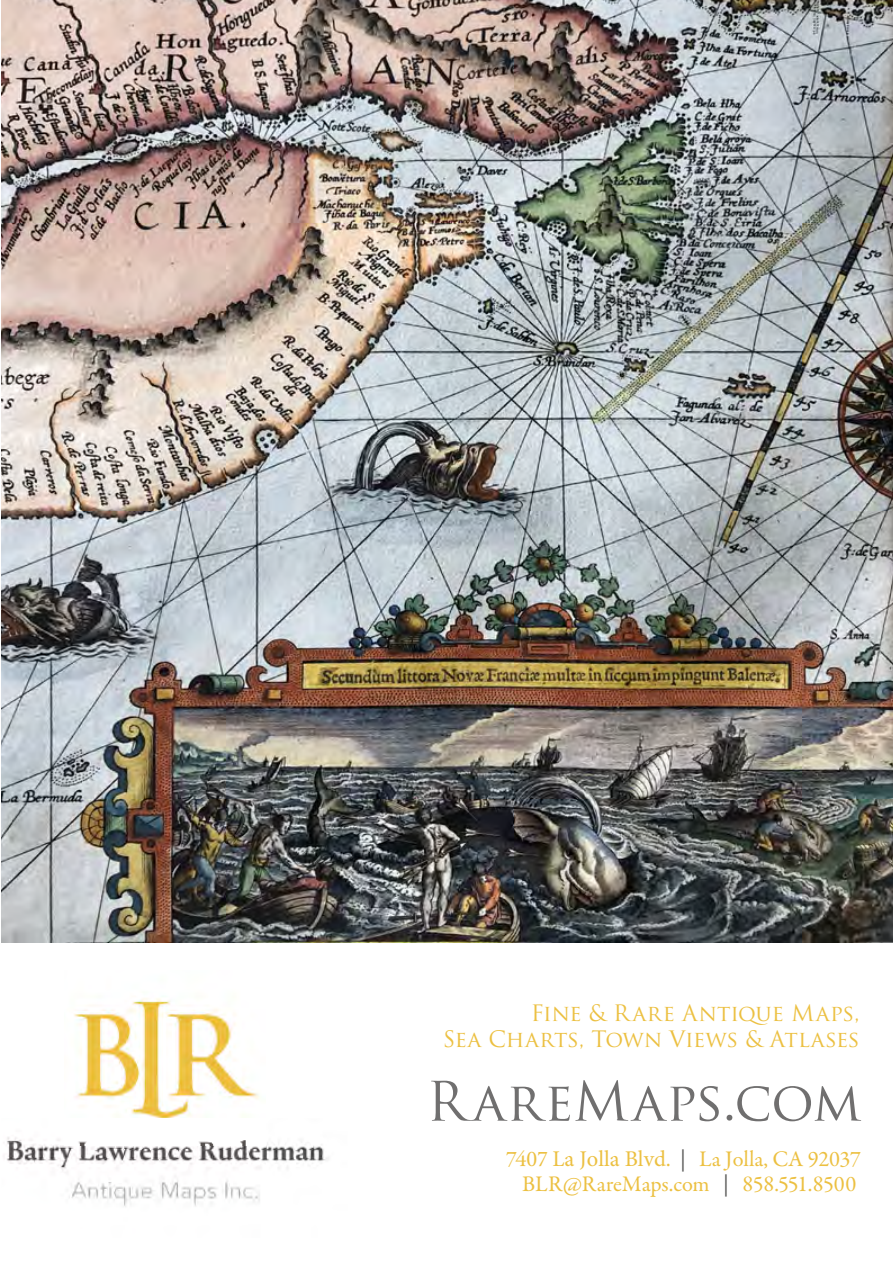
<style>
.page{position:relative;width:893px;height:1263px;background:#fff}
.page>*{position:absolute;margin:0;border:0;box-sizing:border-box;transform-origin:0 0}
.t1{font:52.95px "Trajan Pro";letter-spacing:.02em;color:#706f6f}
.t2{font:22.5px/25.5px "Garamond Premr Pro";letter-spacing:-.01em;color:#ecc041;text-align:center}
.t3{font:22.05px/26px "Trajan Pro";letter-spacing:-.005em;color:#ecc041;text-align:right}
.s1{font-family:"Minion Pro"}
.s2{color:#575756}
</style>
<div class="page">
<img style="left:7px;top:1137px;width:322px;height:70px">
<img style="left:64px;top:998px;width:201px;height:147px">
<img style="left:2px;top:0;width:891px;height:943px">
<p class="t3" style="left:443px;top:1000px;width:418px">Fine &amp; Rare Antique Maps,<br>Sea Charts, Town Views &amp; Atlases</p>
<h1 class="t1" style="left:426px;top:1068px;width:436px">RareMaps.com</h1>
<p class="t2" style="left:506px;top:1146px;width:357px">74<span class="s1">07 La Jolla Blvd.</span> <span class="s2">|</span> La Jolla, CA 92037<br>BLR@RareMaps.com <span class="s2">|</span> 858.551.8500</p>
</div>
